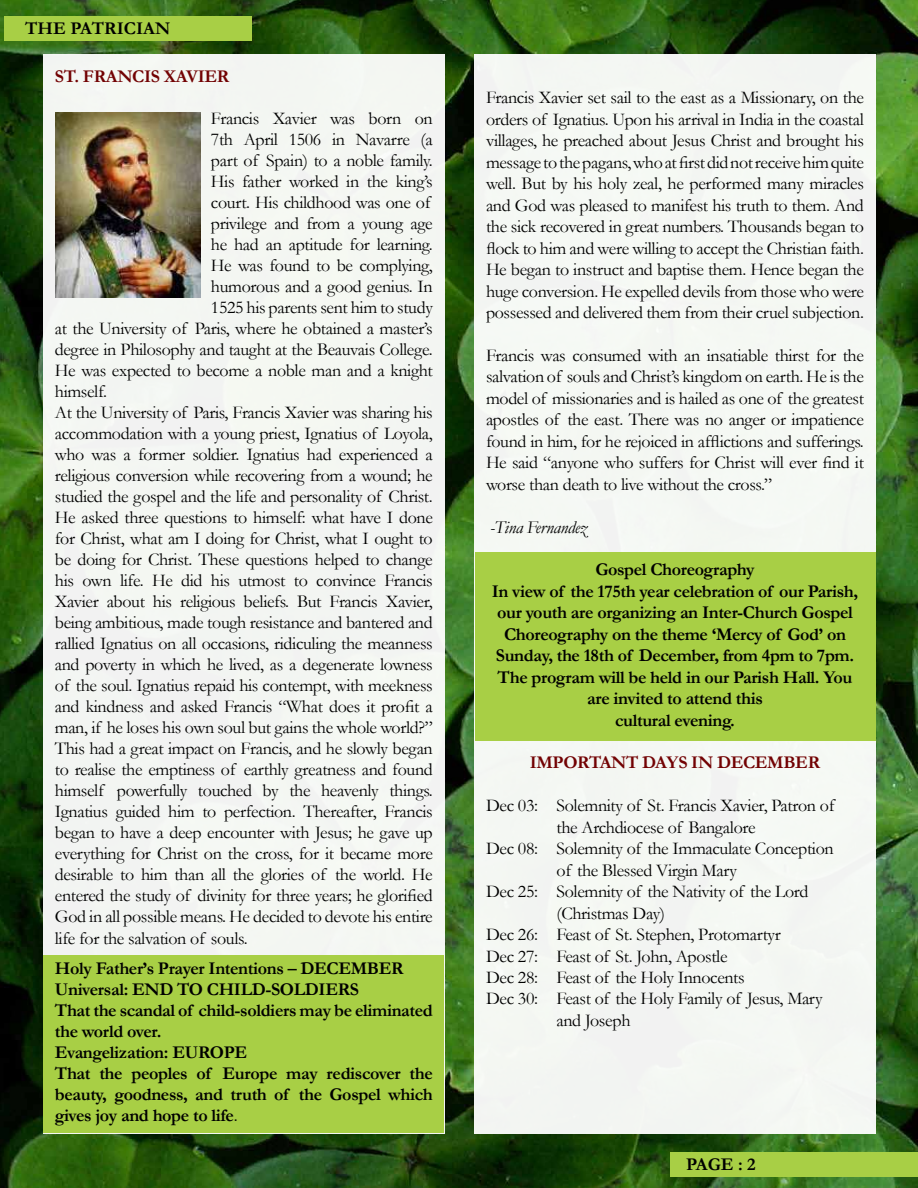
<style>
.page{position:relative;width:918px;height:1188px;background:#fff}
.page>*{position:absolute;margin:0;border:0;box-sizing:border-box;transform-origin:0 0}
.t1{font:18px/21.5px "Garamond";letter-spacing:-.02em;color:#000;text-align:justify}
.t2{font:700 18px/21px "Garamond";letter-spacing:-.02em;color:#000}
.t3{font:700 18px "Garamond";letter-spacing:-.02em;color:#720203}
.t4{font:italic 18px "Garamond";letter-spacing:-.02em;color:#000}
.t5{font:700 18px "Garamond";color:#000}
.s1{font-weight:400}
</style>
<div class="page">
<img style="left:0;top:0;width:918px;height:1188px">
<div style="left:4px;top:17px;width:248px;height:24px;background:#a8cf45"></div>
<div style="left:670px;top:1152px;width:248px;height:25px;background:#a8cf45"></div>
<div style="left:43px;top:54px;width:402px;height:1080px;background:#f4f6f2"></div>
<div style="left:474px;top:54px;width:402px;height:1080px;background:#f5f8f3"></div>
<div style="left:44px;top:956px;width:400px;height:177px;background:#a8cf45"></div>
<div style="left:475px;top:552px;width:400px;height:189px;background:#a8cf45"></div>
<img style="left:56px;top:113px;width:144px;height:185px">
<p class="t5" style="left:25px;top:16px;width:147px">THE PATRICIAN</p>
<p class="t3" style="left:55px;top:64px;width:176px">ST. FRANCIS XAVIER</p>
<p class="t1" style="left:211px;top:107px;width:223px">Francis Xavier was born on</p>
<p class="t1" style="left:211px;top:128px;width:223px">7th April 1506 in Navarre (a</p>
<p class="t1" style="left:211px;top:149px;width:223px">part of Spain) to a noble family.</p>
<p class="t1" style="left:211px;top:170px;width:223px">His father worked in the king’s</p>
<p class="t1" style="left:211px;top:191px;width:221px">court. His childhood was one of</p>
<p class="t1" style="left:211px;top:212px;width:223px">privilege and from a young age</p>
<p class="t1" style="left:211px;top:233px;width:223px">he had an aptitude for learning.</p>
<p class="t1" style="left:211px;top:254px;width:223px">He was found to be complying,</p>
<p class="t1" style="left:211px;top:275px;width:223px">humorous and a good genius. In</p>
<p class="t1" style="left:211px;top:296px;width:223px">1525 his parents sent him to study</p>
<p class="t1" style="left:55px;top:317px;width:379px">at the University of Paris, where he obtained a master’s</p>
<p class="t1" style="left:55px;top:338px;width:379px">degree in Philosophy and taught at the Beauvais College.</p>
<p class="t1" style="left:55px;top:359px;width:379px">He was expected to become a noble man and a knight</p>
<p class="t1" style="left:55px;top:380px;width:54px">himself.</p>
<p class="t1" style="left:55px;top:401px;width:379px">At the University of Paris, Francis Xavier was sharing his</p>
<p class="t1" style="left:55px;top:422px;width:379px">accommodation with a young priest, Ignatius of Loyola,</p>
<p class="t1" style="left:55px;top:443px;width:379px">who was a former soldier. Ignatius had experienced a</p>
<p class="t1" style="left:55px;top:464px;width:379px">religious conversion while recovering from a wound; he</p>
<p class="t1" style="left:55px;top:485px;width:379px">studied the gospel and the life and personality of Christ.</p>
<p class="t1" style="left:55px;top:506px;width:379px">He asked three questions to himself: what have I done</p>
<p class="t1" style="left:55px;top:527px;width:379px">for Christ, what am I doing for Christ, what I ought to</p>
<p class="t1" style="left:55px;top:548px;width:379px">be doing for Christ. These questions helped to change</p>
<p class="t1" style="left:55px;top:569px;width:379px">his own life. He did his utmost to convince Francis</p>
<p class="t1" style="left:55px;top:590px;width:380px">Xavier about his religious beliefs. But Francis Xavier,</p>
<p class="t1" style="left:55px;top:611px;width:379px">being ambitious, made tough resistance and bantered and</p>
<p class="t1" style="left:55px;top:632px;width:379px">rallied Ignatius on all occasions, ridiculing the meanness</p>
<p class="t1" style="left:55px;top:653px;width:379px">and poverty in which he lived, as a degenerate lowness</p>
<p class="t1" style="left:55px;top:674px;width:380px">of the soul. Ignatius repaid his contempt, with meekness</p>
<p class="t1" style="left:55px;top:695px;width:379px">and kindness and asked Francis “What does it profit a</p>
<p class="t1" style="left:55px;top:716px;width:379px">man, if he loses his own soul but gains the whole world?”</p>
<p class="t1" style="left:55px;top:737px;width:379px">This had a great impact on Francis, and he slowly began</p>
<p class="t1" style="left:55px;top:758px;width:379px">to realise the emptiness of earthly greatness and found</p>
<p class="t1" style="left:55px;top:780px;width:379px">himself powerfully touched by the heavenly things.</p>
<p class="t1" style="left:55px;top:801px;width:379px">Ignatius guided him to perfection. Thereafter, Francis</p>
<p class="t1" style="left:55px;top:822px;width:379px">began to have a deep encounter with Jesus; he gave up</p>
<p class="t1" style="left:55px;top:843px;width:380px">everything for Christ on the cross, for it became more</p>
<p class="t1" style="left:55px;top:864px;width:379px">desirable to him than all the glories of the world. He</p>
<p class="t1" style="left:55px;top:885px;width:379px">entered the study of divinity for three years; he glorified</p>
<p class="t1" style="left:55px;top:906px;width:379px">God in all possible means. He decided to devote his entire</p>
<p class="t1" style="left:55px;top:927px;width:194px">life for the salvation of souls.</p>
<p class="t2" style="left:55px;top:958px;width:380px">Holy Father’s Prayer Intentions – DECEMBER Universal: END TO CHILD-SOLDIERS<br>That the scandal of child-soldiers may be eliminated the world over.<br>Evangelization: EUROPE<br>That the peoples of Europe may rediscover the beauty, goodness, and truth of the Gospel which gives joy and hope to life<span class="s1">.</span></p>
<p class="t1" style="left:486px;top:87px;width:380px">Francis Xavier set sail to the east as a Missionary, on the orders of Ignatius. Upon his arrival in India in the coastal villages, he preached about Jesus Christ and brought his message to the pagans, who at first did not receive him quite well. But by his holy zeal, he performed many miracles and God was pleased to manifest his truth to them. And the sick recovered in great numbers. Thousands began to flock to him and were willing to accept the Christian faith.<br>He began to instruct and baptise them. Hence began the huge conversion. He expelled devils from those who were possessed and delivered them from their cruel subjection.</p>
<p class="t1" style="left:486px;top:344px;width:380px">Francis was consumed with an insatiable thirst for the salvation of souls and Christ’s kingdom on earth. He is the model of missionaries and is hailed as one of the greatest apostles of the east. There was no anger or impatience found in him, for he rejoiced in afflictions and sufferings.<br>He said “anyone who suffers for Christ will ever find it worse than death to live without the cross.”</p>
<p class="t4" style="left:490px;top:515px;width:98px">-Tina Fernandez</p>
<p class="t2" style="left:492px;top:559px;width:368px;line-height:21.5px;text-align:center">Gospel Choreography<br>In view of the 175th year celebration of our Parish, our youth are organizing an Inter-Church Gospel Choreography on the theme ‘Mercy of God’ on Sunday, the 18th of December, from 4pm to 7pm.<br>The program will be held in our Parish Hall. You are invited to attend this<br>cultural evening.</p>
<p class="t3" style="left:530px;top:751px;width:292px">IMPORTANT DAYS IN DECEMBER</p>
<p class="t1" style="left:486px;top:795px;width:350px">Dec 03: Solemnity of St. Francis Xavier, Patron of</p>
<p class="t1" style="left:557px;top:816px;width:201px">the Archdiocese of Bangalore</p>
<p class="t1" style="left:486px;top:837px;width:349px">Dec 08: Solemnity of the Immaculate Conception</p>
<p class="t1" style="left:557px;top:859px;width:182px">of the Blessed Virgin Mary</p>
<p class="t1" style="left:486px;top:880px;width:324px">Dec 25: Solemnity of the Nativity of the Lord</p>
<p class="t1" style="left:557px;top:902px;width:110px">(Christmas Day)</p>
<p class="t1" style="left:486px;top:923px;width:296px">Dec 26: Feast of St. Stephen, Protomartyr</p>
<p class="t1" style="left:486px;top:945px;width:243px">Dec 27: Feast of St. John, Apostle</p>
<p class="t1" style="left:486px;top:966px;width:260px">Dec 28: Feast of the Holy Innocents</p>
<p class="t1" style="left:486px;top:988px;width:338px">Dec 30: Feast of the Holy Family of Jesus, Mary</p>
<p class="t1" style="left:557px;top:1009px;width:76px">and Joseph</p>
<p class="t2" style="left:686px;top:1154px;width:71px">PAGE : 2</p>
</div>
